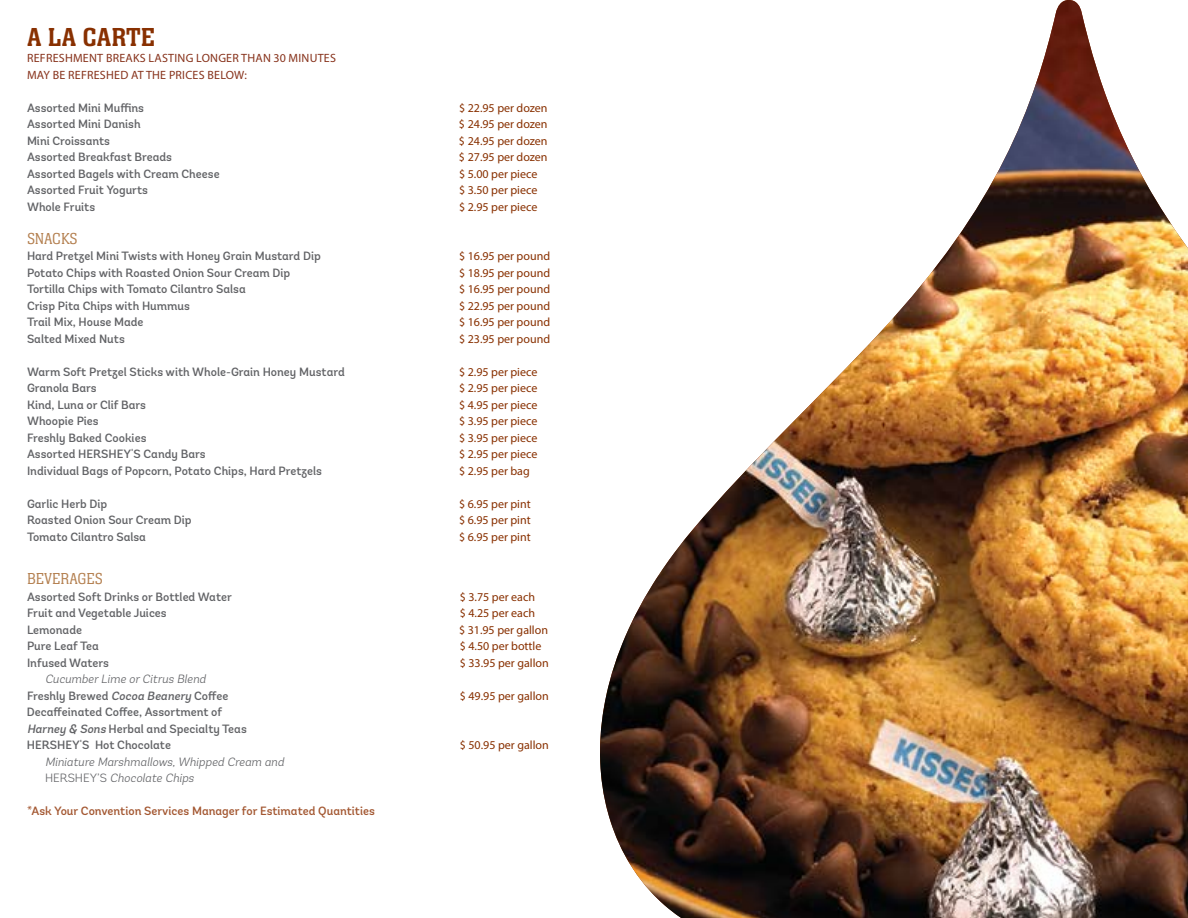
<style>
.page{position:relative;width:1188px;height:918px;background:#fff}
.page>*{position:absolute;margin:0;border:0;box-sizing:border-box;transform-origin:0 0}
.t1{font:27px "Neue Aachen Std";color:#883001}
.t2{font:300 16.5px "Neue Aachen Std";color:#b48050}
.t3{font:500 12px/16.5px "Andes";color:#626366}
.t4{font:12px "Myriad Pro";color:#883001}
.t5{font:italic 300 12px/16.5px "Andes";color:#626366;text-align:center}
.t6{font:12px/16.5px "Myriad Pro";letter-spacing:.02em;color:#87321b}
.t7{font:500 12px "Andes";color:#a35731}
.s1{font-weight:500;font-style:normal}
.s2{font-weight:500}
.s3{font-style:italic}
.s4{font-style:normal}
</style>
<div class="page">
<img style="left:600px;top:0;width:588px;height:918px">
<h1 class="t1" style="left:27px;top:22px;width:130px">A LA CARTE</h1>
<p class="t6" style="left:27px;top:50px;width:310px">REFRESHMENT BREAKS LASTING LONGER THAN 30 MINUTES<br>MAY BE REFRESHED AT THE PRICES BELOW:</p>
<p class="t3" style="left:27px;top:100px;width:119px">Assorted Mini Muffins</p>
<p class="t4" style="left:459px;top:100px;width:90px">$ 22.95 per dozen</p>
<p class="t3" style="left:27px;top:116px;width:115px">Assorted Mini Danish</p>
<p class="t4" style="left:459px;top:117px;width:90px">$ 24.95 per dozen</p>
<p class="t3" style="left:27px;top:133px;width:85px">Mini Croissants</p>
<p class="t4" style="left:459px;top:133px;width:90px">$ 24.95 per dozen</p>
<p class="t3" style="left:27px;top:149px;width:147px">Assorted Breakfast Breads</p>
<p class="t4" style="left:459px;top:150px;width:90px">$ 27.95 per dozen</p>
<p class="t3" style="left:27px;top:166px;width:194px">Assorted Bagels with Cream Cheese</p>
<p class="t4" style="left:459px;top:166px;width:80px">$ 5.00 per piece</p>
<p class="t3" style="left:27px;top:182px;width:123px">Assorted Fruit Yogurts</p>
<p class="t4" style="left:459px;top:183px;width:80px">$ 3.50 per piece</p>
<p class="t3" style="left:27px;top:199px;width:70px">Whole Fruits</p>
<p class="t4" style="left:459px;top:199px;width:80px">$ 2.95 per piece</p>
<h2 class="t2" style="left:27px;top:230px;width:52px">SNACKS</h2>
<p class="t3" style="left:27px;top:248px;width:295px">Hard Pretzel Mini Twists with Honey Grain Mustard Dip</p>
<p class="t4" style="left:459px;top:249px;width:93px">$ 16.95 per pound</p>
<p class="t3" style="left:27px;top:265px;width:265px">Potato Chips with Roasted Onion Sour Cream Dip</p>
<p class="t4" style="left:459px;top:265px;width:93px">$ 18.95 per pound</p>
<p class="t3" style="left:27px;top:281px;width:220px">Tortilla Chips with Tomato Cilantro Salsa</p>
<p class="t4" style="left:459px;top:282px;width:93px">$ 16.95 per pound</p>
<p class="t3" style="left:27px;top:298px;width:165px">Crisp Pita Chips with Hummus</p>
<p class="t4" style="left:459px;top:298px;width:93px">$ 22.95 per pound</p>
<p class="t3" style="left:27px;top:314px;width:118px">Trail Mix, House Made</p>
<p class="t4" style="left:459px;top:315px;width:93px">$ 16.95 per pound</p>
<p class="t3" style="left:27px;top:331px;width:99px">Salted Mixed Nuts</p>
<p class="t4" style="left:459px;top:331px;width:93px">$ 23.95 per pound</p>
<p class="t3" style="left:27px;top:364px;width:319px">Warm Soft Pretzel Sticks with Whole-Grain Honey Mustard</p>
<p class="t4" style="left:459px;top:364px;width:80px">$ 2.95 per piece</p>
<p class="t3" style="left:27px;top:380px;width:71px">Granola Bars</p>
<p class="t4" style="left:459px;top:381px;width:80px">$ 2.95 per piece</p>
<p class="t3" style="left:27px;top:397px;width:120px">Kind, Luna or Clif Bars</p>
<p class="t4" style="left:459px;top:397px;width:80px">$ 4.95 per piece</p>
<p class="t3" style="left:27px;top:413px;width:73px">Whoopie Pies</p>
<p class="t4" style="left:459px;top:414px;width:80px">$ 3.95 per piece</p>
<p class="t3" style="left:27px;top:430px;width:121px">Freshly Baked Cookies</p>
<p class="t4" style="left:459px;top:430px;width:80px">$ 3.95 per piece</p>
<p class="t3" style="left:27px;top:446px;width:180px">Assorted HERSHEY'S Candy Bars</p>
<p class="t4" style="left:459px;top:447px;width:80px">$ 2.95 per piece</p>
<p class="t3" style="left:27px;top:463px;width:296px">Individual Bags of Popcorn, Potato Chips, Hard Pretzels</p>
<p class="t4" style="left:459px;top:463px;width:72px">$ 2.95 per bag</p>
<p class="t3" style="left:27px;top:496px;width:82px">Garlic Herb Dip</p>
<p class="t4" style="left:459px;top:496px;width:73px">$ 6.95 per pint</p>
<p class="t3" style="left:27px;top:512px;width:166px">Roasted Onion Sour Cream Dip</p>
<p class="t4" style="left:459px;top:513px;width:73px">$ 6.95 per pint</p>
<p class="t3" style="left:27px;top:529px;width:121px">Tomato Cilantro Salsa</p>
<p class="t4" style="left:459px;top:529px;width:73px">$ 6.95 per pint</p>
<h2 class="t2" style="left:27px;top:570px;width:77px">BEVERAGES</h2>
<p class="t3" style="left:27px;top:589px;width:206px">Assorted Soft Drinks or Bottled Water</p>
<p class="t4" style="left:460px;top:589px;width:77px">$ 3.75 per each</p>
<p class="t3" style="left:27px;top:605px;width:141px">Fruit and Vegetable Juices</p>
<p class="t4" style="left:460px;top:606px;width:77px">$ 4.25 per each</p>
<p class="t3" style="left:27px;top:622px;width:57px">Lemonade</p>
<p class="t4" style="left:459px;top:622px;width:91px">$ 31.95 per gallon</p>
<p class="t3" style="left:27px;top:638px;width:73px">Pure Leaf Tea</p>
<p class="t4" style="left:460px;top:639px;width:83px">$ 4.50 per bottle</p>
<p class="t3" style="left:27px;top:655px;width:84px">Infused Waters</p>
<p class="t4" style="left:460px;top:655px;width:91px">$ 33.95 per gallon</p>
<p class="t5" style="left:27px;top:671px;width:203px">CucumberLime orCitrus Blend<br><span class="s1">Freshly Brewed</span> <span class="s2">Cocoa Beanery</span> <span class="s1">Coffee</span></p>
<p class="t4" style="left:460px;top:688px;width:91px">$ 49.95 per gallon</p>
<p class="t3" style="left:27px;top:704px;width:221px">Decaffeinated Coffee, Assortment of<br><span class="s3">Harney &amp; Sons</span> Herbal and Specialty Teas<br>HERSHEY'S Hot Chocolate</p>
<p class="t5" style="left:45px;top:754px;width:243px;text-align:left">Miniature Marshmallows,Whipped Cream and<br><span class="s4">H E R S H E Y ’ S</span> Chocolate Chips</p>
<p class="t7" style="left:27px;top:804px;width:349px">*Ask Your Convention Services Manager for Estimated Quantities</p>
<p class="t4" style="left:460px;top:738px;width:91px">$ 50.95 per gallon</p>
</div>
